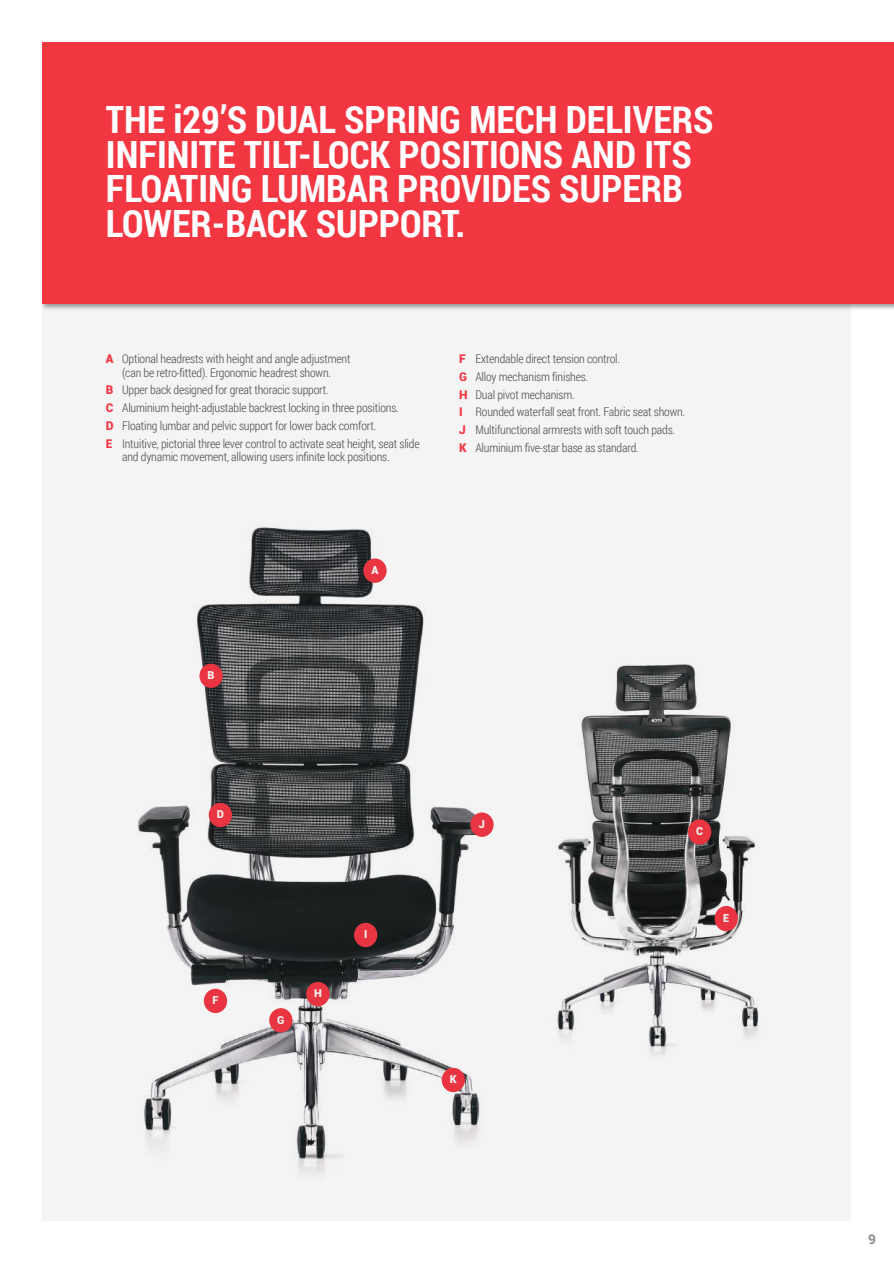
<style>
.page{position:relative;width:894px;height:1264px;background:#fff}
.page>*{position:absolute;margin:0;border:0;box-sizing:border-box;transform-origin:0 0}
.t1{font:700 37.5px/34.5px "Roboto Condensed";color:#fff}
.t2{font:900 13.5px "Roboto";color:#969698}
.t3{font:300 12px/17.7px "Roboto Condensed";letter-spacing:-.015em;color:#4e4b4c}
.t4{font:900 10.95px "Roboto";color:#fff}
.s1{font-family:"Roboto";font-weight:900;color:#f23743}
</style>
<div class="page">
<div style="left:42px;top:42px;width:808px;height:1178px;background:#241f1f;opacity:.05"></div>
<img style="left:41px;top:41px;width:852px;height:273px">
<div style="left:42px;top:42px;width:851px;height:261px;background:#f23743"></div>
<h1 class="t1" style="left:106px;top:101px;width:609px">THE i29’S DUAL SPRING MECH DELIVERS<br>INFINITE TILT-LOCK POSITIONS AND ITS<br>FLOATING LUMBAR PROVIDES SUPERB<br>LOWER-BACK SUPPORT.</h1>
<p class="t3" style="left:106px;top:351px;width:246px;line-height:13.5px;text-align:center"><span class="s1">A</span> Optional headrests with height and angle adjustment (can be retro-fitted). Ergonomic headrest shown.</p>
<p class="t3" style="left:106px;top:381px;width:315px"><span class="s1">B</span> Upper back designed for great thoracic support.<br><span class="s1">C</span> Aluminium height-adjustable backrest locking in three positions.<br><span class="s1">D</span> Floating lumbar and pelvic support for lower back comfort.<br><span class="s1">E</span> Intuitive, pictorial three lever control to activate seat height, seat slide</p>
<p class="t3" style="left:122px;top:447px;width:269px">and dynamic movement, allowing users infinite lock positions.</p>
<p class="t3" style="left:459px;top:349px;width:227px"><span class="s1">F</span> Extendable direct tension control.<br><span class="s1">G</span> Alloy mechanism finishes.<br><span class="s1">H</span> Dual pivot mechanism.<br><span class="s1">I</span> Rounded waterfall seat front. Fabric seat shown.<br><span class="s1">J</span> Multifunctional armrests with soft touch pads.<br><span class="s1">K</span> Aluminium five-star base as standard.</p>
<p class="t4" style="left:207px;top:668px;width:8px">B</p>
<p class="t4" style="left:371px;top:563px;width:8px">A</p>
<p class="t4" style="left:217px;top:808px;width:9px">D</p>
<p class="t4" style="left:212px;top:993px;width:8px">F</p>
<p class="t4" style="left:277px;top:1013px;width:9px">G</p>
<p class="t4" style="left:314px;top:987px;width:9px">H</p>
<p class="t4" style="left:364px;top:927px;width:5px">I</p>
<p class="t4" style="left:478px;top:817px;width:8px">J</p>
<p class="t4" style="left:449px;top:1072px;width:8px">K</p>
<p class="t4" style="left:695px;top:824px;width:8px">C</p>
<p class="t4" style="left:722px;top:911px;width:8px">E</p>
<p class="t2" style="left:867px;top:1231px;width:9px">9</p>
</div>
